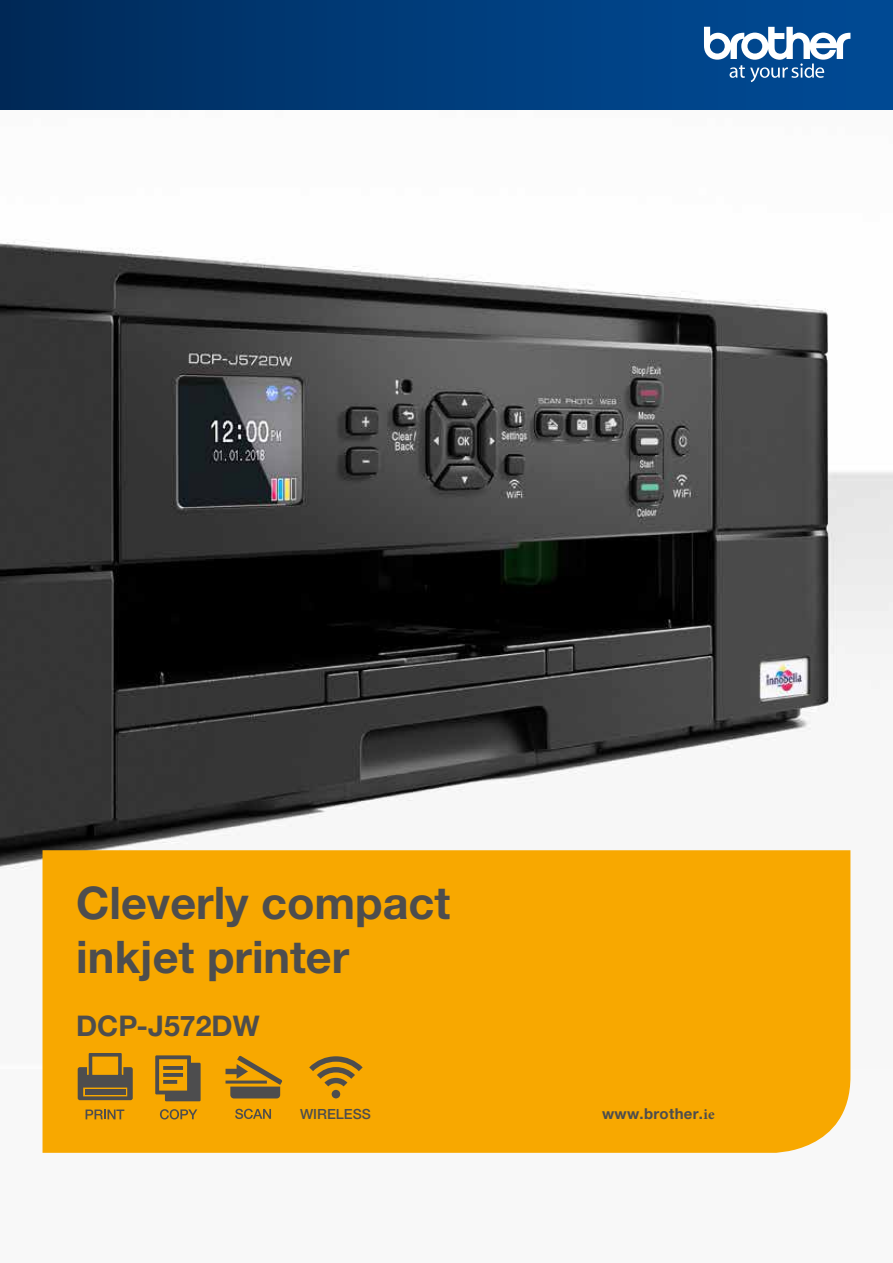
<style>
.page{position:relative;width:893px;height:1263px;background:#f8f8f8}
.page>*{position:absolute;margin:0;border:0;box-sizing:border-box;transform-origin:0 0}
.t1{font:700 45px/54px "Helvetica Neue LTW1 G";color:#4d4d4e}
.t2{font:700 28.5px "Helvetica Neue LTW1 G";color:#4d4d4e}
.t3{font:700 15px "Helvetica Neue LTW1 G";letter-spacing:.02em;color:#4d4d4e}
.t4{font:500 14.1px "Helvetica Neue LTW1 G";color:#4d4d4e}
.s1{font-family:"Minion Pro"}
</style>
<div class="page">
<img style="left:0;top:242px;width:893px;height:827px">
<div style="left:0;top:0;width:893px;height:110px;background:linear-gradient(to right,#002b5a,#004c99)"></div>
<svg style="left:704px;top:27px;width:146px;height:55px"></svg>
<div style="left:43px;top:850px;width:807px;height:303px;background:#f8a800"></div>
<svg style="left:235px;top:1109px;width:36px;height:10px"></svg>
<svg style="left:226px;top:1055px;width:56px;height:43px;background:#ab7f22"></svg>
<svg style="left:86px;top:1109px;width:38px;height:10px"></svg>
<svg style="left:78px;top:1053px;width:55px;height:47px;background:#93722d"></svg>
<div style="left:85px;top:1089px;width:41px;height:6px;background:#4d4d4e"></div>
<svg style="left:160px;top:1109px;width:37px;height:10px"></svg>
<svg style="left:155px;top:1055px;width:46px;height:46px;background:#91712e"></svg>
<svg style="left:309px;top:1056px;width:54px;height:42px;background:#c58c17"></svg>
<p class="t1" style="left:76px;top:875px;width:376px">Cleverly compact inkjet printer</p>
<p class="t2" style="left:76px;top:1009px;width:185px">DCP J- 572DW</p>
<p class="t4" style="left:300px;top:1105px;width:72px">WIRELESS</p>
<p class="t3" style="left:602px;top:1105px;width:114px">www.brother.<span class="s1">ie</span></p>
</div>
